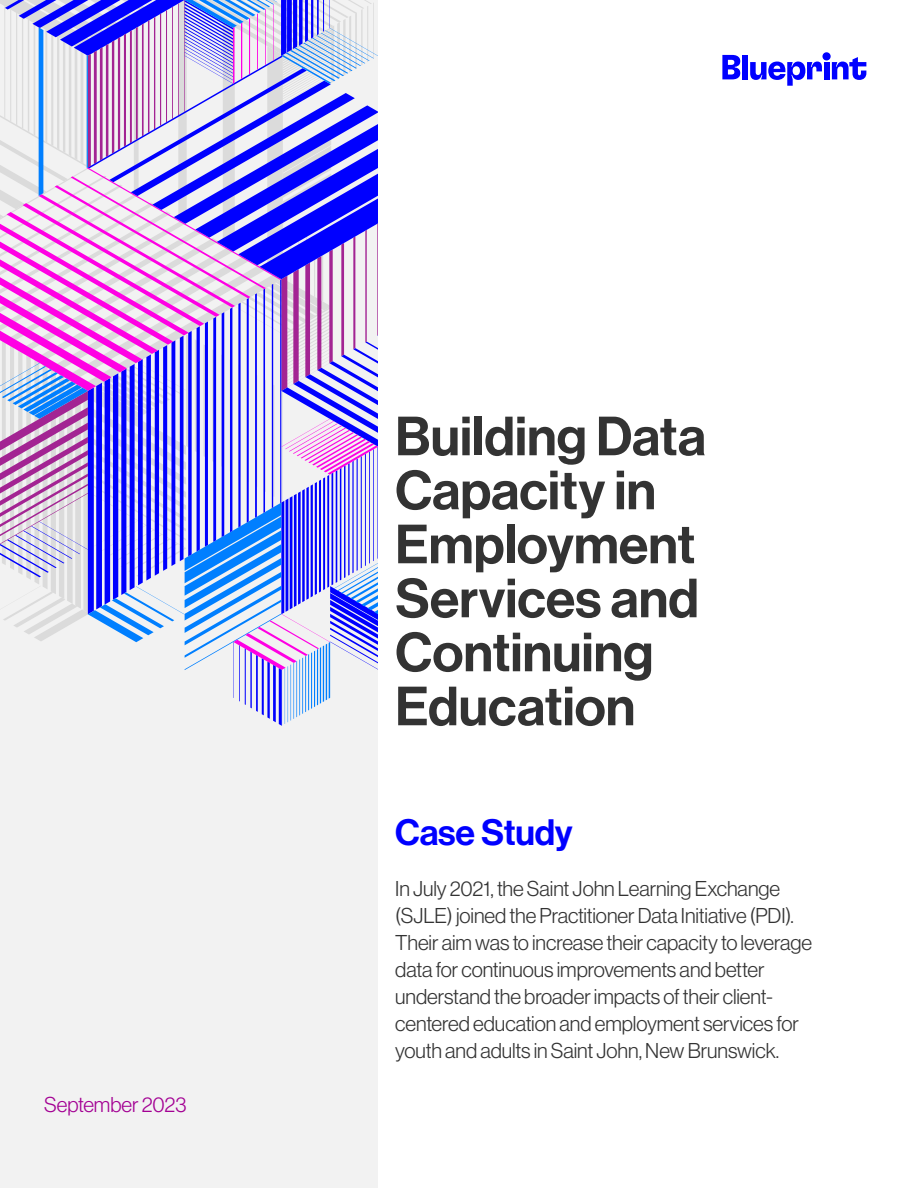
<style>
.page{position:relative;width:918px;height:1188px;background:#fff}
.page>*{position:absolute;margin:0;border:0;box-sizing:border-box;transform-origin:0 0}
.t1{font:54px/54px "N Haas Grotesk DS Pro 65 Md";color:#333}
.t2{font:36px "N Haas Grotesk DS Pro 65 Md";letter-spacing:-.01em;color:#00f}
.body_sans{font:21px/27px "N Haas Grotesk DS Pro 45 Lt";letter-spacing:-.005em;color:#333}
.body_sans-2{font:21px "N Haas Grotesk DS Pro 45 Lt";color:#a30093}
</style>
<div class="page">
<div style="left:0;top:0;width:378px;height:1188px;background:#f2f2f2"></div>
<svg style="left:722px;top:55px;width:18px;height:24px"></svg>
<div style="left:742px;top:55px;width:6px;height:24px;background:#00f"></div>
<svg style="left:750px;top:62px;width:72px;height:24px"></svg>
<div style="left:824px;top:62px;width:5px;height:17px;background:#00f"></div>
<svg style="left:832px;top:57px;width:34px;height:23px"></svg>
<div style="left:822px;top:52px;width:9px;height:8px;background:#00f;border-radius:50%"></div>
<hr style="left:378px;top:447px;width:1px;height:112px;background:#00f">
<svg style="left:0;top:0;width:378px;height:726px"></svg>
<p class="body_sans-2" style="left:44px;top:1093px;width:144px">September 2023</p>
<h1 class="t1" style="left:395px;top:410px;width:312px">Building Data<br>Capacity in<br>Employment<br>Services and<br>Continuing<br>Education</h1>
<h1 class="t2" style="left:395px;top:812px;width:179px">Case Study</h1>
<p class="body_sans" style="left:395px;top:875px;width:418px">In July 2021, the Saint John Learning Exchange (SJLE) joined the Practitioner Data Initiative (PDI).<br>Their aim was to increase their capacity to leverage data for continuous improvements and better understand the broader impacts of their client&shy;centered education and employment services for youth and adults in Saint John, New Brunswick.</p>
</div>
